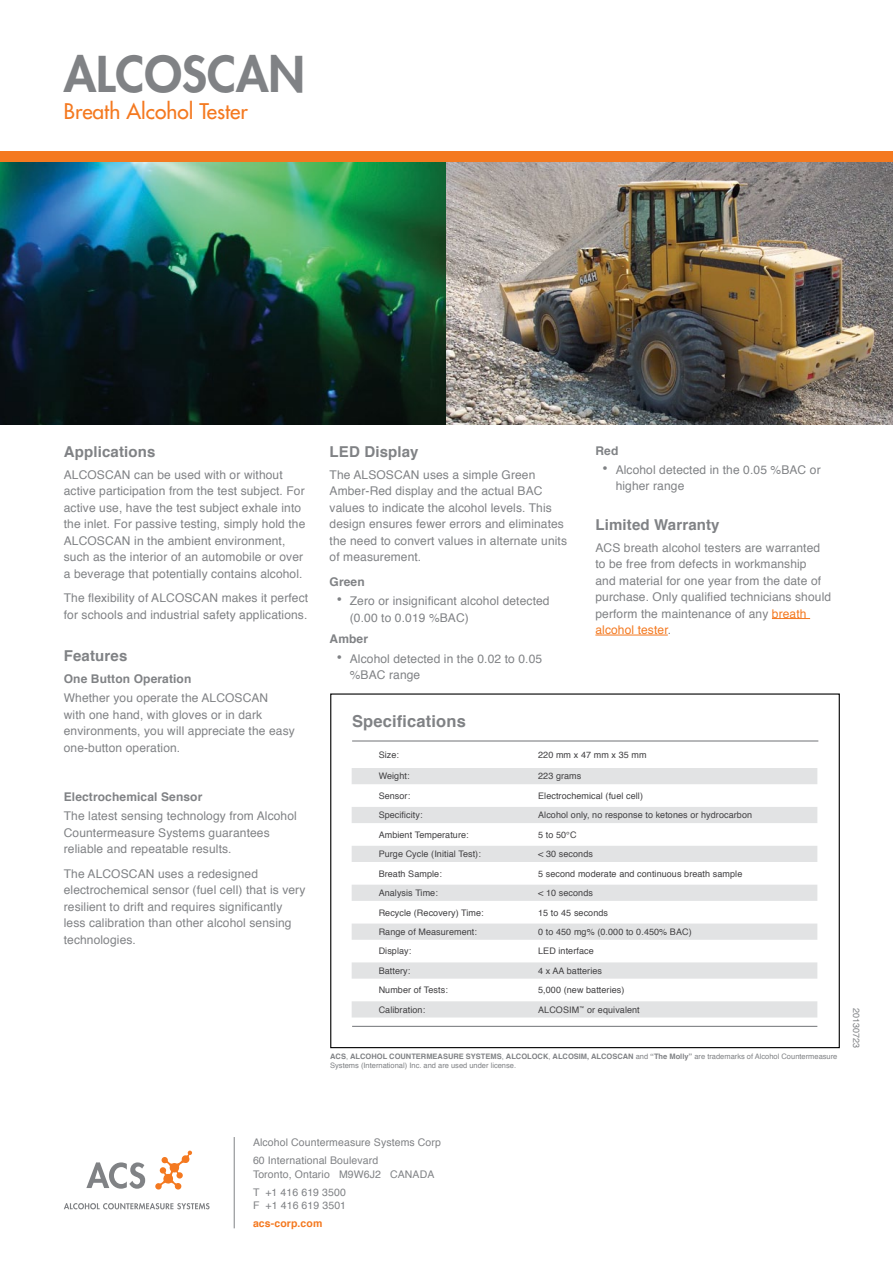
<style>
.page{position:relative;width:893px;height:1263px;background:#fff}
.page>*{position:absolute;margin:0;border:0;box-sizing:border-box;transform-origin:0 0}
.t1{font:800 48px "Futura Std";color:#808285}
.t2{font:500 21px "Futura Std";color:#f47920}
.t3{font:700 16.5px "Helvetica";letter-spacing:.01em;color:#808285}
.t4{font:700 15px "Helvetica";letter-spacing:.01em;color:#808285}
.t5{font:12px/16.5px "Helvetica";letter-spacing:.01em;color:#808285}
.t6{font:700 12px "Helvetica";letter-spacing:.01em;color:#808285}
.t7{font:10.5px/17.9px "Helvetica";letter-spacing:.01em;color:#808285}
.t8{font:700 10.5px "Helvetica";letter-spacing:.01em;color:#f47920}
.t9{font:9px "Helvetica";letter-spacing:.01em;color:#414042}
.t10{font:9px "Helvetica";letter-spacing:.01em;color:#808285}
.t11{font:7.5px/9px "Helvetica";color:#808285}
.s1{font-weight:700;font-size:16.5px}
.s2{color:#f47920}
.s3{font-weight:700}
</style>
<div class="page">
<img style="left:0;top:162px;width:893px;height:262px">
<svg style="left:352px;top:768px;width:465px;height:249px"></svg>
<hr style="left:352px;top:740px;width:466px;height:1px;background:#808285">
<hr style="left:352px;top:1026px;width:465px;height:1px;background:#808285">
<hr style="left:772px;top:618px;width:38px;height:1px;background:#f47920">
<hr style="left:595px;top:635px;width:73px;height:1px;background:#f47920">
<hr style="left:234px;top:1137px;width:1px;height:91px;background:#808285">
<svg style="left:155px;top:1150px;width:37px;height:40px"></svg>
<svg style="left:86px;top:1162px;width:59px;height:27px"></svg>
<svg style="left:64px;top:1203px;width:146px;height:6px"></svg>
<div style="left:0;top:151px;width:893px;height:11px;background:#f47920"></div>
<h1 class="t1" style="left:64px;top:44px;width:31px">ALCOSCA</h1>
<h1 class="t1" style="left:268px;top:44px;width:38px">N</h1>
<h2 class="t2" style="left:64px;top:98px;width:186px">Breath Alcohol Tester</h2>
<p class="t4" style="left:64px;top:439px;width:93px">Applications</p>
<p class="t5" style="left:64px;top:467px;width:18px">Alcoscan</p>
<p class="t5" style="left:64px;top:467px;width:243px;text-indent:70px">can be used with or without active participation from the test subject. For active use, have the test subject exhale into the inlet. For passive testing, simply hold the Alcoscan</p>
<p class="t5" style="left:64px;top:533px;width:241px;text-indent:70px">in the ambient environment, such as the interior of an automobile or over a beverage that potentially contains alcohol.</p>
<p class="t5" style="left:64px;top:590px;width:105px">The flexibility of Alcoscan</p>
<p class="t5" style="left:64px;top:590px;width:246px;text-align:right">makes it perfect<br>for schools and industrial safety applications.</p>
<p class="t4" style="left:64px;top:644px;width:65px">Features</p>
<p class="t6" style="left:64px;top:669px;width:129px">One Button Operation</p>
<p class="t5" style="left:64px;top:690px;width:233px">Whether you operate the Alcoscan<br>with one hand, with gloves or in dark environments, you will appreciate the easy one-button operation.</p>
<p class="t6" style="left:64px;top:787px;width:140px">Electrochemical Sensor</p>
<p class="t5" style="left:64px;top:808px;width:235px">The latest sensing technology from Alcohol<br>Countermeasure Systems guarantees reliable and repeatable results.</p>
<p class="t5" style="left:64px;top:865px;width:42px">The Alcoscan</p>
<p class="t5" style="left:64px;top:865px;width:243px;text-indent:94px">uses a redesigned electrochemical sensor (fuel cell) that is very resilient to drift and requires significantly less calibration than other alcohol sensing technologies.</p>
<p class="t4" style="left:330px;top:439px;width:91px">LED Display</p>
<p class="t5" style="left:330px;top:467px;width:41px">The Alsoscan</p>
<p class="t5" style="left:330px;top:467px;width:239px;text-indent:94px">uses a simple Green Amber-Red display and the actual BAC values to indicate the alcohol levels. This design ensures fewer errors and eliminates the need to convert values in alternate units of measurement.</p>
<p class="t6" style="left:330px;top:572px;width:37px">Green</p>
<p class="t5" style="left:350px;top:593px;width:201px;text-indent:-14px"><span class="s1">•</span> Zero or insignificant alcohol detected (0.00 to 0.019 %BAC)</p>
<p class="t6" style="left:330px;top:629px;width:40px">Amber</p>
<p class="t5" style="left:350px;top:650px;width:194px;text-indent:-14px"><span class="s1">•</span> Alcohol detected in the 0.02 to 0.05 %BAC range</p>
<h3 class="t3" style="left:352px;top:708px;width:115px">Specifications</h3>
<p class="t6" style="left:595px;top:441px;width:24px">Red</p>
<p class="t5" style="left:616px;top:462px;width:206px;text-indent:-14px"><span class="s1">•</span> Alcohol detected in the 0.05 %BAC or higher range</p>
<p class="t4" style="left:595px;top:512px;width:126px">Limited Warranty</p>
<p class="t5" style="left:595px;top:539px;width:237px">ACS breath alcohol testers are warranted to be free from defects in workmanship<br>and material for one year from the date of purchase. Only qualified technicians should perform the maintenance of any <span class="s2">breath alcohol tester</span>.</p>
<p class="t9" style="left:379px;top:748px;width:22px">Size:</p>
<p class="t9" style="left:538px;top:748px;width:110px">220 mm x 47 mm x 35 mm</p>
<p class="t9" style="left:379px;top:769px;width:32px">Weight:</p>
<p class="t9" style="left:538px;top:769px;width:45px">223 grams</p>
<p class="t9" style="left:379px;top:789px;width:33px">Sensor:</p>
<p class="t9" style="left:538px;top:789px;width:106px">Electrochemical (fuel cell)</p>
<p class="t9" style="left:379px;top:808px;width:45px">Specificity:</p>
<p class="t9" style="left:538px;top:808px;width:215px">Alcohol only, no response to ketones or hydrocarbon</p>
<p class="t9" style="left:379px;top:828px;width:92px">Ambient Temperature:</p>
<p class="t9" style="left:538px;top:828px;width:40px">5 to 50°C</p>
<p class="t9" style="left:379px;top:847px;width:104px">Purge Cycle (Initial Test):</p>
<p class="t9" style="left:538px;top:847px;width:56px">&lt; 30 seconds</p>
<p class="t9" style="left:379px;top:866px;width:65px">Breath Sample:</p>
<p class="t9" style="left:538px;top:866px;width:206px">5 second moderate and continuous breath sample</p>
<p class="t9" style="left:379px;top:886px;width:61px">Analysis Time:</p>
<p class="t9" style="left:538px;top:886px;width:56px">&lt; 10 seconds</p>
<p class="t9" style="left:379px;top:905px;width:107px">Recycle (Recovery) Time:</p>
<p class="t9" style="left:538px;top:905px;width:71px">15 to 45 seconds</p>
<p class="t9" style="left:379px;top:925px;width:100px">Range of Measurement:</p>
<p class="t9" style="left:538px;top:925px;width:155px">0 to 450 mg% (0.000 to 0.450% BAC)</p>
<p class="t9" style="left:379px;top:944px;width:34px">Display:</p>
<p class="t9" style="left:538px;top:944px;width:57px">LED interface</p>
<p class="t9" style="left:379px;top:964px;width:33px">Battery:</p>
<p class="t9" style="left:538px;top:964px;width:65px">4 x AA batteries</p>
<p class="t9" style="left:379px;top:983px;width:71px">Number of Tests:</p>
<p class="t9" style="left:538px;top:983px;width:88px">5,000 (new batteries)</p>
<p class="t9" style="left:379px;top:1003px;width:48px">Calibration:</p>
<p class="t9" style="left:538px;top:1003px;width:103px">ALCOSIM<sup>™</sup> or equivalent</p>
<p class="t11" style="left:330px;top:1052px;width:509px"><span class="s3">ACS</span>, <span class="s3">ALCOHOL COUNTERMEASURE SYSTEMS</span>, <span class="s3">ALCOLOCK</span>, <span class="s3">ALCOSIM, ALCOSCAN</span> and <span class="s3">“The Molly”</span> are trademarks of Alcohol Countermeasure<br>Systems (International) Inc. and are used under license.</p>
<p class="t10" style="left:863px;top:1007px;width:42px;rotate:90deg">20130723</p>
<p class="t7" style="left:253px;top:1134px;width:189px">Alcohol Countermeasure Systems Corp<br>60 International Boulevard</p>
<p class="t7" style="left:253px;top:1165px;width:183px">Toronto, Ontario M9W6J2 CANADA<br>T +1 416 619 3500</p>
<p class="t7" style="left:253px;top:1197px;width:95px">F +1 416 619 3501</p>
<p class="t8" style="left:253px;top:1215px;width:71px">acs-corp.com</p>
</div>
